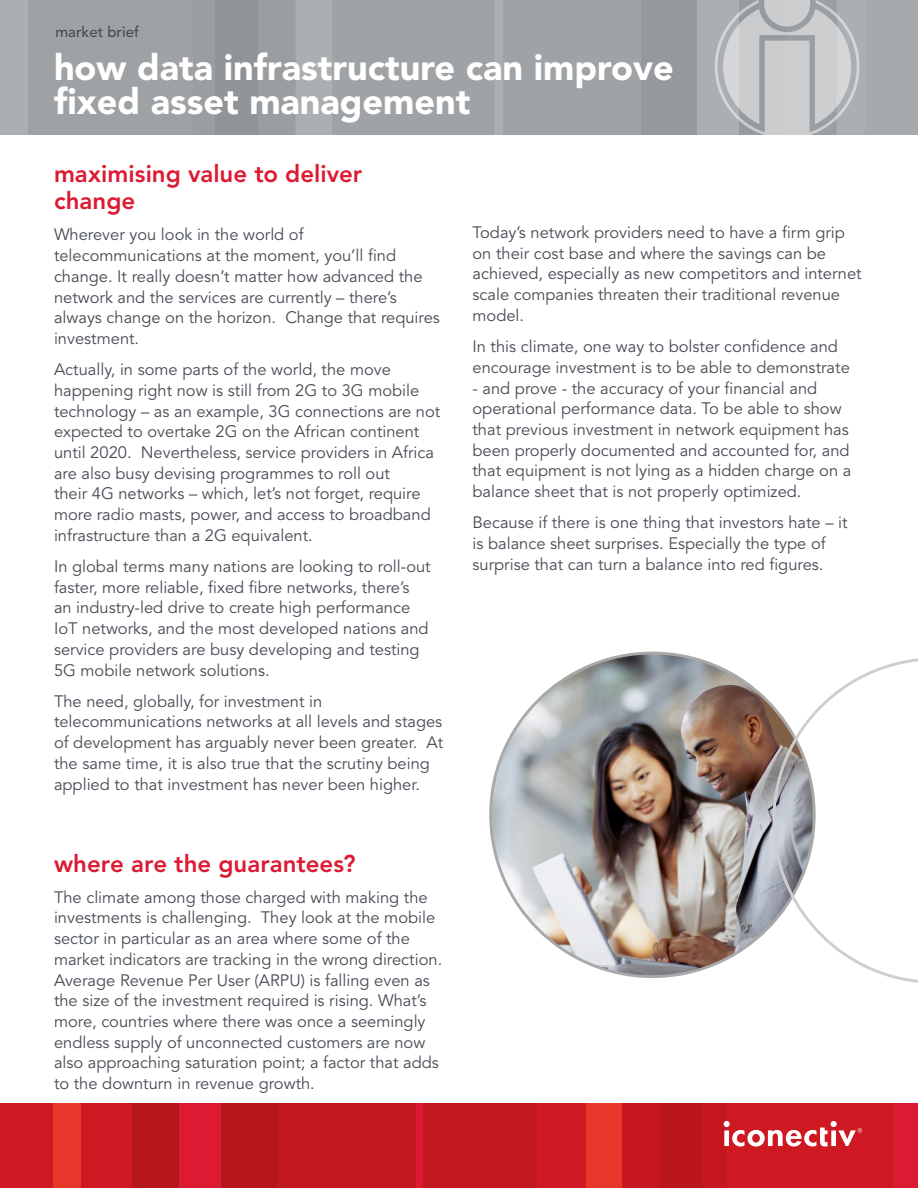
<style>
.page{position:relative;width:918px;height:1188px;background:#fff}
.page>*{position:absolute;margin:0;border:0;box-sizing:border-box;transform-origin:0 0}
.Handout_Name{font:900 36px/34.5px "Avenir LT Std";color:#fff}
.Section_Title{font:800 24px/27px "Avenir LT Std";color:#dc1a32}
.Body_Copy{font:16.5px/20.7px "Avenir LT Std";color:#464b54}
.t1{font:500 15px "Avenir LT Std";color:#464b54}
</style>
<div class="page">
<div style="left:0;top:0;width:918px;height:135px;background:#acafb1"></div>
<div style="left:865px;top:0;width:53px;height:135px;background:#a6aaac"></div>
<div style="left:503px;top:0;width:138px;height:135px;background:#9fa3a6"></div>
<div style="left:641px;top:0;width:55px;height:135px;background:#95989c"></div>
<svg style="left:29px;top:0;width:465px;height:135px"></svg>
<div style="left:215px;top:0;width:43px;height:135px;background:#909497"></div>
<div style="left:0;top:1103px;width:918px;height:85px;background:#dc1a32"></div>
<div style="left:586px;top:1103px;width:36px;height:85px;background:#e7362a"></div>
<div style="left:53px;top:1103px;width:28px;height:85px;background:#e7362a"></div>
<div style="left:0;top:1103px;width:53px;height:85px;background:#ce1922"></div>
<div style="left:81px;top:1103px;width:51px;height:85px;background:#ce1922"></div>
<div style="left:537px;top:1103px;width:49px;height:85px;background:#ce1922"></div>
<hr style="left:586px;top:1103px;width:1px;height:85px;background:#d61921">
<div style="left:725px;top:1103px;width:168px;height:85px;background:#ce1922"></div>
<div style="left:277px;top:1103px;width:139px;height:85px;background:#c1171e"></div>
<div style="left:221px;top:1103px;width:56px;height:85px;background:#b5161b"></div>
<hr style="left:179px;top:1103px;width:1px;height:85px;background:#c1171e">
<div style="left:132px;top:1103px;width:47px;height:85px;background:#b5161b"></div>
<div style="left:424px;top:1103px;width:113px;height:85px;background:#c1171e"></div>
<svg style="left:622px;top:1103px;width:240px;height:85px"></svg>
<img style="left:491px;top:653px;width:323px;height:324px;border-radius:162px">
<svg style="left:772px;top:658px;width:146px;height:325px"></svg>
<svg style="left:715px;top:0;width:145px;height:135px"></svg>
<p class="t1" style="left:56px;top:23px;width:85px">market brief</p>
<p class="Handout_Name" style="left:54px;top:50px;width:621px">how data infrastructure can improve fixed asset management</p>
<p class="Section_Title" style="left:54px;top:160px;width:310px">maximising value to deliver change</p>
<p class="Body_Copy" style="left:54px;top:225px;width:387px">Wherever you look in the world of telecommunications at the moment, you’ll find change. It really doesn’t matter how advanced the network and the services are currently – there’s always change on the horizon. Change that requires investment.</p>
<p class="Body_Copy" style="left:54px;top:360px;width:388px">Actually, in some parts of the world, the move happening right now is still from 2G to 3G mobile technology – as an example, 3G connections are not expected to overtake 2G on the African continent until 2020. Nevertheless, service providers in Africa are also busy devising programmes to roll out<br>their 4G networks – which, let’s not forget, require more radio masts, power, and access to broadband infrastructure than a 2G equivalent.</p>
<p class="Body_Copy" style="left:54px;top:556px;width:378px">In global terms many nations are looking to roll-out faster, more reliable, fixed fibre networks, there’s an industry-led drive to create high performance IoT networks, and the most developed nations and service providers are busy developing and testing 5G mobile network solutions.</p>
<p class="Body_Copy" style="left:54px;top:691px;width:391px">The need, globally, for investment in telecommunications networks at all levels and stages of development has arguably never been greater. At the same time, it is also true that the scrutiny being applied to that investment has never been higher.</p>
<p class="Section_Title" style="left:54px;top:850px;width:303px">where are the guarantees?</p>
<p class="Body_Copy" style="left:54px;top:887px;width:390px">The climate among those charged with making the investments is challenging. They look at the mobile sector in particular as an area where some of the market indicators are tracking in the wrong direction.<br>Average Revenue Per User (ARPU) is falling even as the size of the investment required is rising. What’s more, countries where there was once a seemingly endless supply of unconnected customers are now also approaching saturation point; a factor that adds to the downturn in revenue growth.</p>
<p class="Body_Copy" style="left:473px;top:223px;width:391px">Today’s network providers need to have a firm grip on their cost base and where the savings can be achieved, especially as new competitors and internet scale companies threaten their traditional revenue model.</p>
<p class="Body_Copy" style="left:473px;top:337px;width:379px">In this climate, one way to bolster confidence and encourage investment is to be able to demonstrate</p>
<p class="Body_Copy" style="left:473px;top:378px;width:380px">- and prove - the accuracy of your financial and operational performance data. To be able to show that previous investment in network equipment has been properly documented and accounted for, and that equipment is not lying as a hidden charge on a balance sheet that is not properly optimized.</p>
<p class="Body_Copy" style="left:473px;top:513px;width:377px">Because if there is one thing that investors hate – it is balance sheet surprises. Especially the type of surprise that can turn a balance into red figures.</p>
</div>
